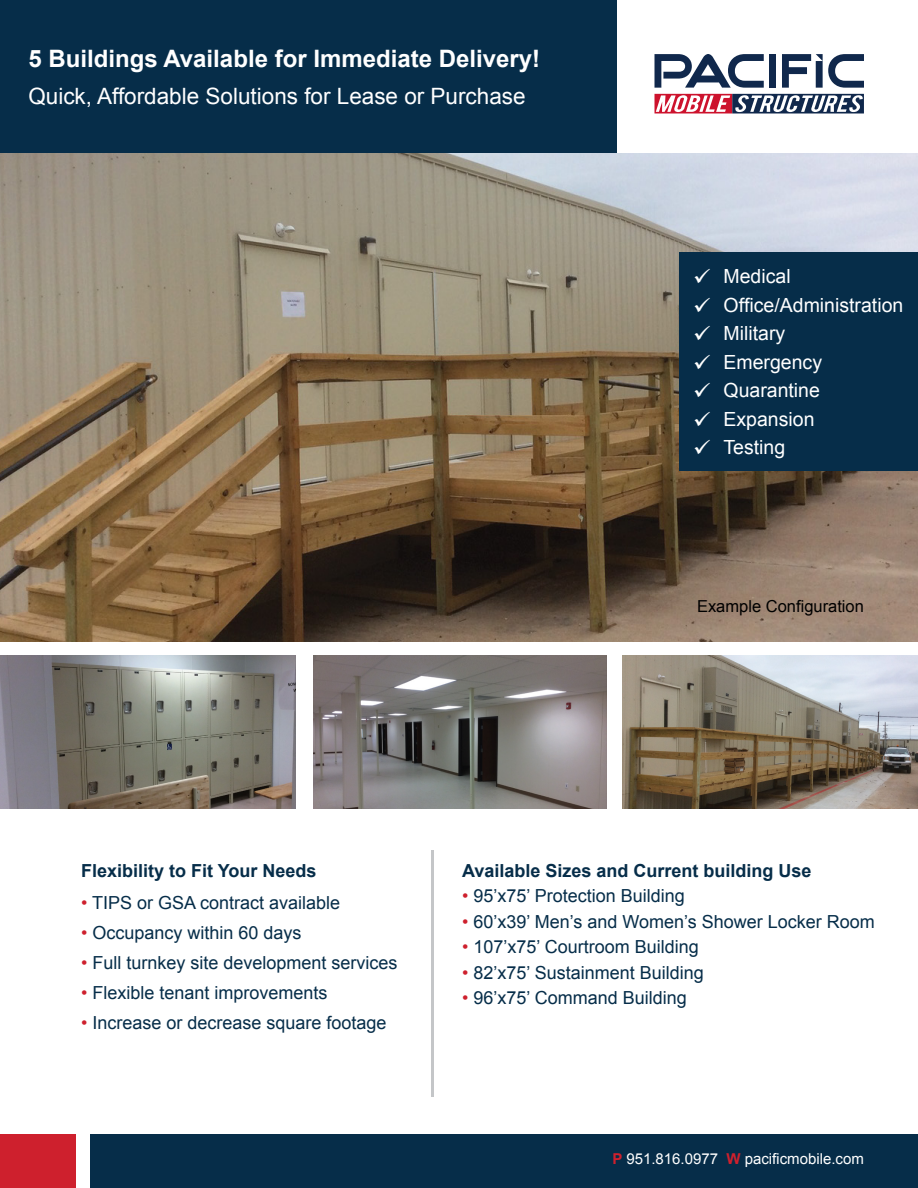
<style>
.page{position:relative;width:918px;height:1188px;background:#fff}
.page>*{position:absolute;margin:0;border:0;box-sizing:border-box;transform-origin:0 0}
.t1{font:700 24px "Arial";color:#fff}
.t2{font:22.5px "Arial";color:#fff}
.t3{font:22.5px/28.5px "Wingdings";color:#fff;text-align:justify}
.t4{font:19.5px/28.5px "Arial";color:#fff}
.t5{font:18px "Arial";color:#062d49}
.t6{font:700 18px "Arial";color:#062d49}
.t7{font:16.5px "Arial";color:#000}
.t8{font:15px "Arial";color:#fff}
.s1{color:#ce202d}
.s2{font-weight:700;color:#ce202d}
</style>
<div class="page">
<div style="left:91px;top:1134px;width:827px;height:54px;background:#062d49"></div>
<div style="left:0;top:0;width:617px;height:153px;background:#062d49"></div>
<img style="left:0;top:153px;width:918px;height:489px">
<div style="left:679px;top:253px;width:239px;height:218px;background:#062d49"></div>
<img style="left:622px;top:655px;width:296px;height:153px">
<img style="left:314px;top:655px;width:293px;height:153px">
<img style="left:0;top:655px;width:296px;height:153px">
<hr style="left:431px;top:850px;width:3px;height:247px;background:#c4c6c8">
<svg style="left:655px;top:54px;width:109px;height:34px"></svg>
<div style="left:769px;top:54px;width:7px;height:34px;background:#10284c"></div>
<svg style="left:782px;top:54px;width:82px;height:34px"></svg>
<svg style="left:655px;top:94px;width:209px;height:19px"></svg>
<div style="left:0;top:1134px;width:76px;height:54px;background:#ce202d"></div>
<h1 class="t1" style="left:28px;top:43px;width:513px">5 Buildings Available for Immediate Delivery!</h1>
<p class="t2" style="left:28px;top:81px;width:499px">Quick, Affordable Solutions for Lease or Purchase</p>
<p class="t3" style="left:693px;top:264px;width:19px">✓ ✓ ✓ ✓ ✓ ✓ ✓</p>
<p class="t4" style="left:724px;top:262px;width:181px">Medical<br>Office/Administration<br>Military<br>Emergency<br>Quarantine<br>Expansion<br>Testing</p>
<p class="t7" style="left:697px;top:595px;width:168px">Example Configuration</p>
<p class="t6" style="left:81px;top:858px;width:237px">Flexibility to Fit Your Needs</p>
<p class="t5" style="left:81px;top:890px;width:261px"><span class="s1">•</span> TIPS or GSA contract available</p>
<p class="t5" style="left:81px;top:920px;width:222px"><span class="s1">•</span> Occupancy within 60 days</p>
<p class="t5" style="left:81px;top:950px;width:318px"><span class="s1">•</span> Full turnkey site development services</p>
<p class="t5" style="left:81px;top:980px;width:248px"><span class="s1">•</span> Flexible tenant improvements</p>
<p class="t5" style="left:81px;top:1010px;width:307px"><span class="s1">•</span> Increase or decrease square footage</p>
<p class="t6" style="left:462px;top:858px;width:351px">Available Sizes and Current building Use</p>
<p class="t5" style="left:462px;top:884px;width:224px"><span class="s1">•</span> 95’x75’ Protection Building</p>
<p class="t5" style="left:462px;top:910px;width:414px"><span class="s1">•</span> 60’x39’ Men’s and Women’s Shower Locker Room</p>
<p class="t5" style="left:462px;top:935px;width:238px"><span class="s1">•</span> 107’x75’ Courtroom Building</p>
<p class="t5" style="left:462px;top:961px;width:243px"><span class="s1">•</span> 82’x75’ Sustainment Building</p>
<p class="t5" style="left:462px;top:986px;width:226px"><span class="s1">•</span> 96’x75’ Command Building</p>
<p class="t8" style="left:612px;top:1149px;width:253px"><span class="s2">P</span> 951.816.0977 <span class="s2">W</span> pacificmobile.com</p>
</div>
